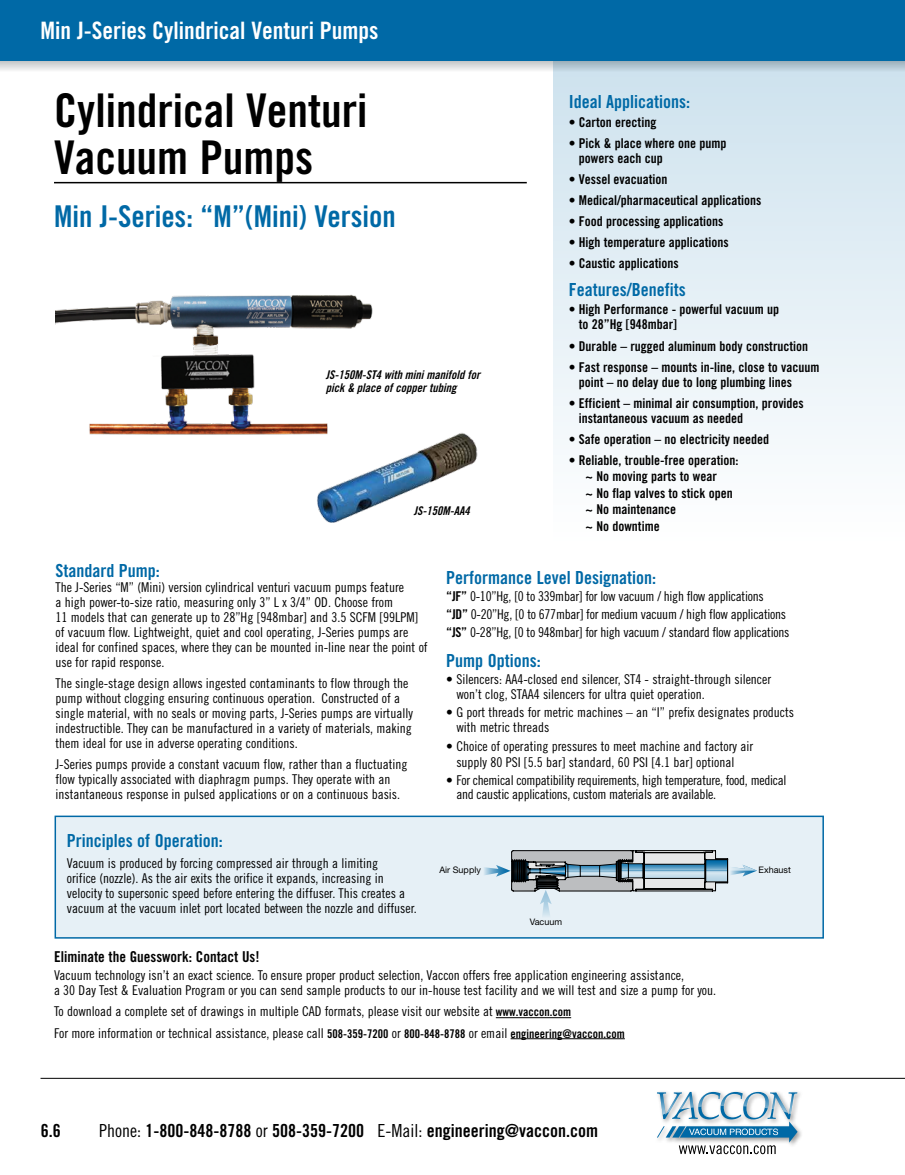
<style>
.page{position:relative;width:905px;height:1175px;background:#fff}
.page>*{position:absolute;margin:0;border:0;box-sizing:border-box;transform-origin:0 0}
.t1{font:46.5px/46.5px "Trade Gothic Bold Cond Twenty";color:#000}
.t2{font:30px "Trade Gothic Bold Cond Twenty";color:#0069a6}
.t3{font:24px "Trade Gothic Bold Cond Twenty";color:#fff}
.t4{font:18px "Trade Gothic Bold Cond Twenty";color:#0069a6}
.t5{font:18px "Trade Gothic Bold Cond Twenty";color:#000}
.t6{font:15px "Trade Gothic Bold Cond Twenty";color:#000}
.t7{font:13.5px/15px "Trade Gothic Cond Eighteen";color:#000}
.t8{font:13.5px/15px "Trade Gothic Bold Cond Twenty";color:#000}
.t9{font:13.5px/17.7px "Trade Gothic Cond Eighteen";letter-spacing:-.02em;color:#000}
.t10{font:12px/13.5px "Trade Gothic Bold Cond Twenty Obl";color:#000}
.t11{font:9px "Helvetica Neue";color:#000}
.s1{font-family:"Trade Gothic Bold Cond Twenty"}
.s2{font-family:"Trade Gothic Bold Cond Twenty";font-size:12px}
.s3{font-family:"Trade Gothic Cond Eighteen"}
</style>
<div class="page">
<div style="left:554px;top:56px;width:350px;height:490px;background:linear-gradient(to bottom,#cce1ed,#fff)"></div>
<div style="left:55px;top:815px;width:769px;height:123px;background:#e6f0f6;border:2px solid #0069a6"></div>
<svg style="left:484px;top:850px;width:273px;height:66px"></svg>
<hr style="left:54px;top:182px;width:473px;height:1px;background:#000">
<hr style="left:496px;top:1017px;width:75px;height:1px;background:#000">
<hr style="left:510px;top:1038px;width:115px;height:1px;background:#000">
<img style="left:56px;top:294px;width:317px;height:141px">
<img style="left:303px;top:414px;width:175px;height:109px">
<svg style="left:0;top:61px;width:904px;height:10px;background:#cbd3d8"></svg>
<div style="left:0;top:0;width:904px;height:61px;background:#0069a6"></div>
<hr style="left:40px;top:1078px;width:864px;height:1px;background:#000">
<div style="left:654px;top:1089px;width:149px;height:59px;background:#000;opacity:.4"></div>
<svg style="left:657px;top:1091px;width:140px;height:63px"></svg>
<h3 class="t3" style="left:40px;top:15px;width:339px">Min J-Series Cylindrical Venturi Pumps</h3>
<h1 class="t1" style="left:54px;top:87px;width:315px">Cylindrical Venturi<br>Vacuum Pumps</h1>
<h2 class="t2" style="left:54px;top:198px;width:343px">Min J-Series: “M”(Mini) Version</h2>
<p class="t10" style="left:326px;top:368px;width:156px">JS-150M-ST4 with mini manifold for pick &amp; place of copper tubing</p>
<p class="t10" style="left:414px;top:503px;width:57px">JS-150M-AA4</p>
<h3 class="t4" style="left:568px;top:91px;width:123px">Ideal Applications:</h3>
<p class="t8" style="left:568px;top:114px;width:89px">• Carton erecting</p>
<p class="t8" style="left:579px;top:135px;width:149px;text-indent:-10px">• Pick &amp; place where one pump powers each cup</p>
<p class="t8" style="left:568px;top:171px;width:100px">• Vessel evacuation</p>
<p class="t8" style="left:568px;top:192px;width:194px">• Medical/pharmaceutical applications</p>
<p class="t8" style="left:568px;top:213px;width:156px">• Food processing applications</p>
<p class="t8" style="left:568px;top:234px;width:161px">• High temperature applications</p>
<p class="t8" style="left:568px;top:255px;width:112px">• Caustic applications</p>
<h3 class="t4" style="left:568px;top:279px;width:118px">Features/Benefits</h3>
<p class="t8" style="left:579px;top:302px;width:202px;text-indent:-10px">• High Performance - powerful vacuum up to 28”Hg [948mbar]</p>
<p class="t8" style="left:568px;top:338px;width:241px">• Durable – rugged aluminum body construction</p>
<p class="t8" style="left:579px;top:359px;width:242px;text-indent:-10px">• Fast response – mounts in-line, close to vacuum point – no delay due to long plumbing lines</p>
<p class="t8" style="left:579px;top:395px;width:226px;text-indent:-10px">• Efficient – minimal air consumption, provides instantaneous vacuum as needed</p>
<p class="t8" style="left:568px;top:431px;width:202px">• Safe operation – no electricity needed</p>
<p class="t8" style="left:585px;top:451px;width:155px;line-height:16.5px;text-indent:-16px">• Reliable, trouble-free operation: ~ No moving parts to wear<br>~ No flap valves to stick open ~ No maintenance<br>~ No downtime</p>
<h3 class="t4" style="left:56px;top:559px;width:106px">Standard Pump:</h3>
<p class="t7" style="left:56px;top:579px;width:373px">The J-Series “M” (Mini) version cylindrical venturi vacuum pumps feature<br>a high power-to-size ratio, measuring only 3” L x 3/4” OD. Choose from<br>11 models that can generate up to 28”Hg [948mbar] and 3.5 SCFM [99LPM] of vacuum flow. Lightweight, quiet and cool operating, J-Series pumps are ideal for confined spaces, where they can be mounted in-line near the point of use for rapid response.</p>
<p class="t7" style="left:56px;top:675px;width:359px">The single-stage design allows ingested contaminants to flow through the pump without clogging ensuring continuous operation. Constructed of a single material, with no seals or moving parts, J-Series pumps are virtually indestructible. They can be manufactured in a variety of materials, making them ideal for use in adverse operating conditions.</p>
<p class="t7" style="left:56px;top:756px;width:353px">J-Series pumps provide a constant vacuum flow, rather than a fluctuating flow typically associated with diaphragm pumps. They operate with an instantaneous response in pulsed applications or on a continuous basis.</p>
<h3 class="t4" style="left:446px;top:566px;width:211px">Performance Level Designation:</h3>
<p class="t9" style="left:446px;top:587px;width:344px"><span class="s1">“JF”</span> 0-10”Hg, [0 to 339mbar] for low vacuum / high flow applications<br><span class="s1">“JD”</span> 0-20”Hg, [0 to 677mbar] for medium vacuum / high flow applications <span class="s1">“JS”</span> 0-28”Hg, [0 to 948mbar] for high vacuum / standard flow applications</p>
<h3 class="t4" style="left:446px;top:649px;width:96px">Pump Options:</h3>
<p class="t7" style="left:456px;top:672px;width:316px;text-indent:-10px">• Silencers: AA4-closed end silencer, ST4 - straight-through silencer won’t clog, STAA4 silencers for ultra quiet operation.</p>
<p class="t7" style="left:456px;top:704px;width:339px;text-indent:-10px">• G port threads for metric machines – an “I” prefix designates products with metric threads</p>
<p class="t7" style="left:456px;top:738px;width:298px;line-height:15.8px;text-indent:-10px">• Choice of operating pressures to meet machine and factory air supply 80 PSI [5.5 bar] standard, 60 PSI [4.1 bar] optional</p>
<p class="t9" style="left:456px;top:772px;width:332px;line-height:14.7px;text-indent:-10px">• For chemical compatibility requirements, high temperature, food, medical and caustic applications, custom materials are available.</p>
<h3 class="t4" style="left:67px;top:830px;width:157px">Principles of Operation:</h3>
<p class="t7" style="left:67px;top:855px;width:351px">Vacuum is produced by forcing compressed air through a limiting<br>orifice (nozzle). As the air exits the orifice it expands, increasing in velocity to supersonic speed before entering the diffuser. This creates a vacuum at the vacuum inlet port located between the nozzle and diffuser.</p>
<p class="t11" style="left:439px;top:864px;width:43px">Air Supply</p>
<p class="t11" style="left:758px;top:864px;width:34px">Exhaust</p>
<p class="t11" style="left:529px;top:916px;width:34px">Vacuum</p>
<p class="t6" style="left:54px;top:948px;width:207px">Eliminate the Guesswork: Contact Us!</p>
<p class="t7" style="left:54px;top:968px;width:663px">Vacuum technology isn’t an exact science. To ensure proper product selection, Vaccon offers free application engineering assistance,<br>a 30 Day Test &amp; Evaluation Program or you can send sample products to our in-house test facility and we will test and size a pump for you.</p>
<p class="t7" style="left:54px;top:1001px;width:572px;line-height:21px">To download a complete set of drawings in multiple CAD formats, please visit our website at <span class="s2">www.vaccon.com<br></span>For more information or technical assistance, please call <span class="s2">508-359-7200</span> or <span class="s2">800-848-8788</span> or email <span class="s2">engineering@vaccon.com</span></p>
<h3 class="t5" style="left:41px;top:1119px;width:21px">6.6</h3>
<h3 class="t5" style="left:99px;top:1120px;width:500px"><span class="s3">Phone:</span> 1-800-848-8788 <span class="s3">or</span> 508-359-7200 <span class="s3">E-Mail:</span> engineering@vaccon.com</h3>
</div>
